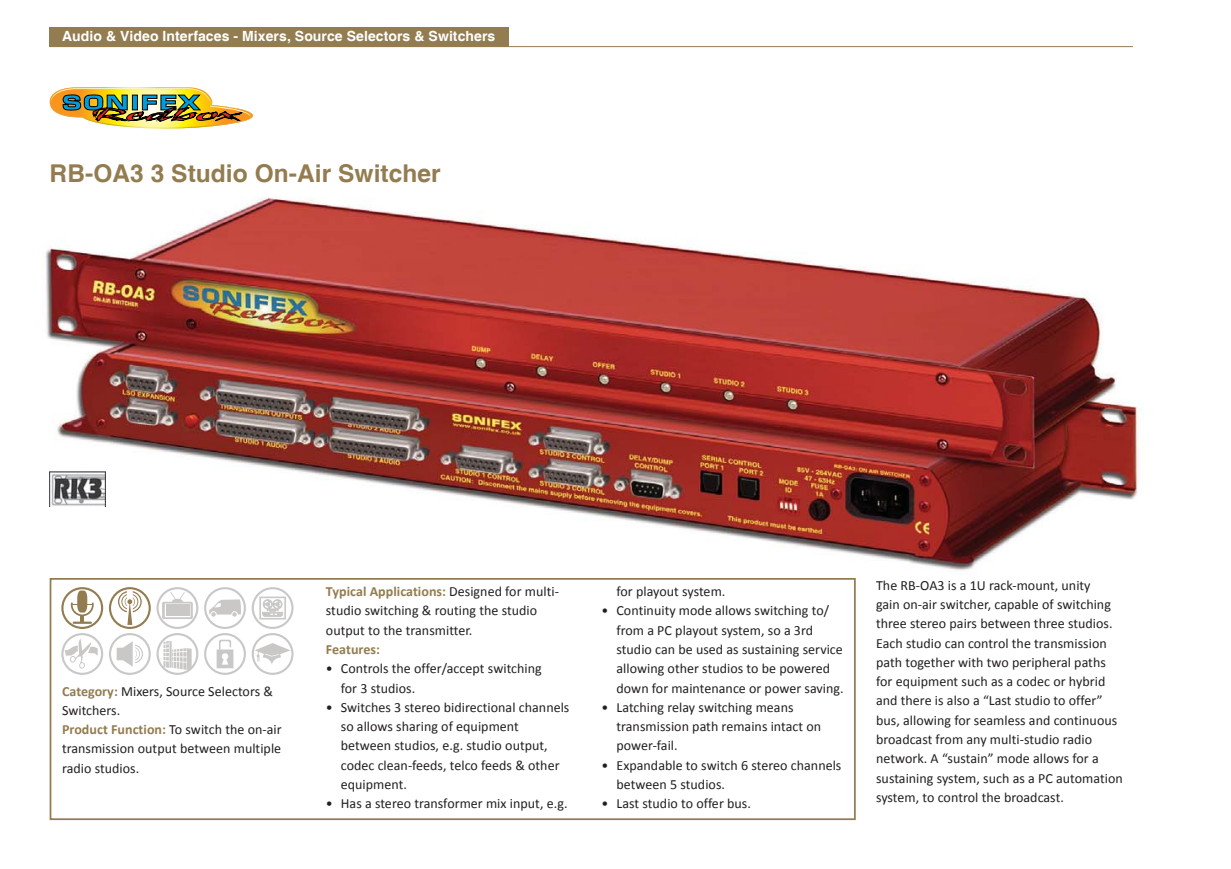
<style>
.page{position:relative;width:1231px;height:869px;background:#fff}
.page>*{position:absolute;margin:0;border:0;box-sizing:border-box;transform-origin:0 0}
.t1{font:700 24.5px "Helvetica";color:#937c50}
.t2{font:14px/19.2px "Calibri";letter-spacing:.005em;color:#231f20}
.t3{font:700 14px "Helvetica";letter-spacing:.005em;color:#fff}
.t4{font:700 14px "Calibri";color:#937c50}
.s1{font-weight:700;color:#937c50}
</style>
<div class="page">
<div style="left:50px;top:28px;width:459px;height:19px;background:#937c50"></div>
<hr style="left:50px;top:46px;width:1082px;height:1px;background:#937c50">
<img style="left:45px;top:197px;width:1098px;height:374px">
<img style="left:50px;top:471px;width:56px;height:35px">
<img style="left:50px;top:87px;width:203px;height:42px">
<div style="left:50px;top:577px;width:805px;height:242px;border:2px solid #937c50"></div>
<div style="left:61px;top:587px;width:42px;height:41px;border:2px solid #937c50;border-radius:50%"></div>
<svg style="left:71px;top:590px;width:23px;height:33px"></svg>
<div style="left:109px;top:587px;width:42px;height:41px;border:2px solid #937c50;border-radius:50%"></div>
<svg style="left:118px;top:591px;width:24px;height:33px"></svg>
<div style="left:156px;top:587px;width:42px;height:41px;border:2px solid #cac8c7;border-radius:50%"></div>
<svg style="left:162px;top:591px;width:31px;height:27px"></svg>
<div style="left:166px;top:604px;width:23px;height:11px;background:#cac8c7"></div>
<svg style="left:209px;top:599px;width:32px;height:17px"></svg>
<div style="left:204px;top:587px;width:42px;height:41px;border:2px solid #cac8c7;border-radius:50%"></div>
<div style="left:252px;top:587px;width:41px;height:41px;border:2px solid #cac8c7;border-radius:50%"></div>
<svg style="left:262px;top:599px;width:21px;height:17px"></svg>
<div style="left:259px;top:596px;width:27px;height:23px;border:2px solid #cac8c7"></div>
<div style="left:61px;top:632px;width:42px;height:42px;border:2px solid #cac8c7;border-radius:50%"></div>
<svg style="left:65px;top:638px;width:35px;height:30px"></svg>
<div style="left:109px;top:632px;width:42px;height:42px;border:2px solid #cac8c7;border-radius:50%"></div>
<svg style="left:117px;top:641px;width:26px;height:25px"></svg>
<div style="left:156px;top:632px;width:42px;height:42px;border:2px solid #cac8c7;border-radius:50%"></div>
<svg style="left:163px;top:640px;width:29px;height:29px"></svg>
<hr style="left:169px;top:640px;width:3px;height:27px;background:#cac8c7">
<div style="left:204px;top:632px;width:42px;height:42px;border:2px solid #cac8c7;border-radius:50%"></div>
<svg style="left:216px;top:639px;width:17px;height:29px"></svg>
<div style="left:252px;top:632px;width:41px;height:42px;border:2px solid #cac8c7;border-radius:50%"></div>
<svg style="left:254px;top:642px;width:36px;height:22px"></svg>
<p class="t3" style="left:62px;top:28px;width:435px">Audio &amp; Video Interfaces - Mixers, Source Selectors &amp; Switchers</p>
<h1 class="t1" style="left:50px;top:159px;width:392px">RB-OA3 3 Studio On-Air Switcher</h1>
<p class="t2" style="left:62px;top:682px;width:221px"><span class="s1">Category:</span> Mixers, Source Selectors &amp;<br>Switchers.<br><span class="s1">Product Function:</span> To switch the on-air transmission output between multiple radio studios.</p>
<p class="t2" style="left:326px;top:582px;width:234px"><span class="s1">Typical Applications:</span> Designed for multi&shy;studio switching &amp; routing the studio output to the transmitter.</p>
<p class="t4" style="left:326px;top:643px;width:56px">Features:</p>
<p class="t2" style="left:341px;top:659px;width:202px;text-indent:-15px">• Controls the offer/accept switching for 3 studios.</p>
<p class="t2" style="left:341px;top:698px;width:230px;text-indent:-15px">• Switches 3 stereo bidirectional channels so allows sharing of equipment between studios, e.g. studio output, codec clean-feeds, telco feeds &amp; other equipment.</p>
<p class="t2" style="left:326px;top:794px;width:243px">• Has a stereo transformer mix input, e.g.</p>
<p class="t2" style="left:616px;top:582px;width:110px">for playout system.</p>
<p class="t2" style="left:616px;top:602px;width:229px;text-indent:-15px">• Continuity mode allows switching to/ from a PC playout system, so a 3rd studio can be used as sustaining service allowing other studios to be powered down for maintenance or power saving.</p>
<p class="t2" style="left:616px;top:698px;width:206px;text-indent:-15px">• Latching relay switching means transmission path remains intact on power-fail.</p>
<p class="t2" style="left:616px;top:756px;width:226px;text-indent:-15px">• Expandable to switch 6 stereo channels between 5 studios.</p>
<p class="t2" style="left:601px;top:794px;width:151px">• Last studio to offer bus.</p>
<p class="t2" style="left:876px;top:576px;width:248px">The RB-OA3 is a 1U rack-mount, unity<br>gain on-air switcher, capable of switching three stereo pairs between three studios.<br>Each studio can control the transmission path together with two peripheral paths for equipment such as a codec or hybrid and there is also a “Last studio to offer” bus, allowing for seamless and continuous broadcast from any multi-studio radio network. A “sustain” mode allows for a sustaining system, such as a PC automation system, to control the broadcast.</p>
</div>
